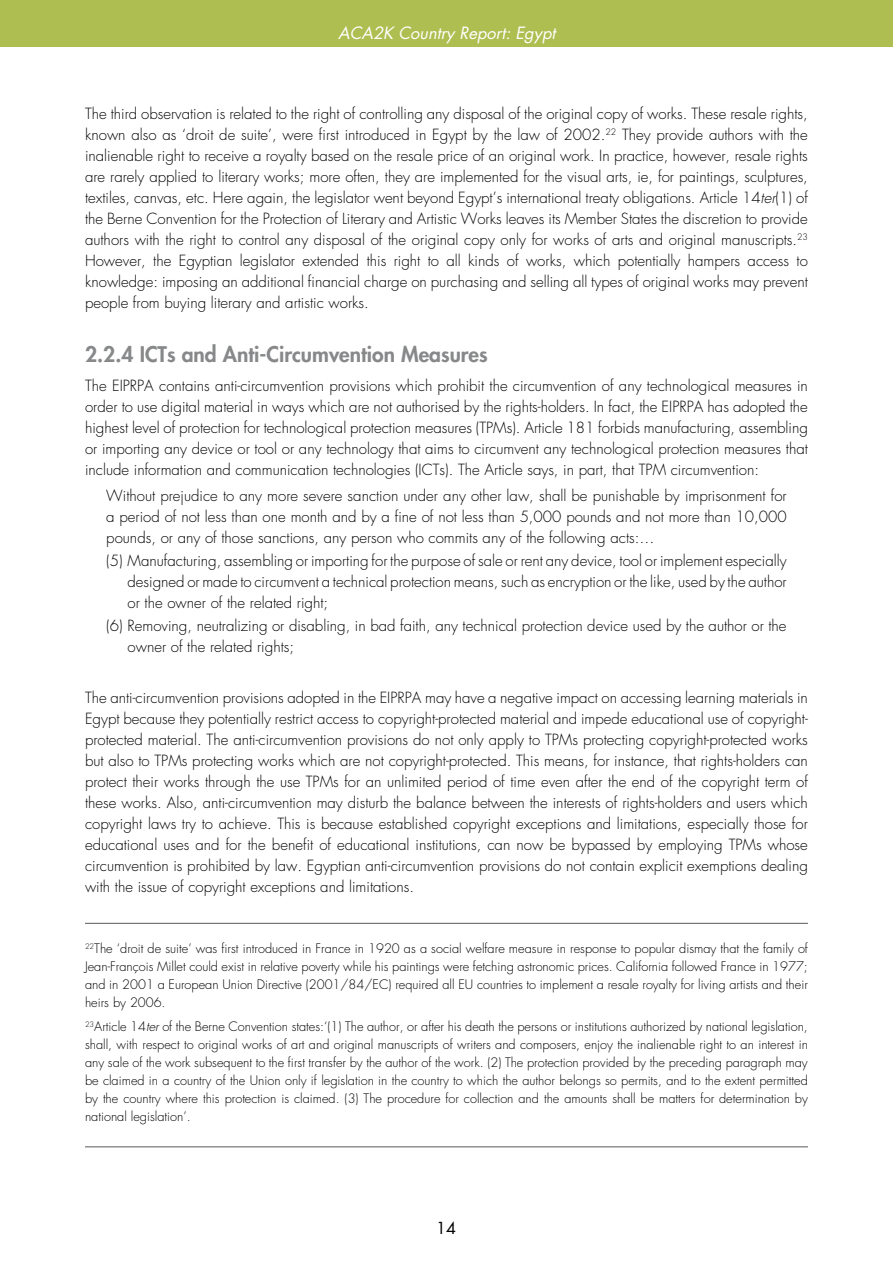
<style>
.page{position:relative;width:893px;height:1263px;background:#fff}
.page>*{position:absolute;margin:0;border:0;box-sizing:border-box;transform-origin:0 0}
.t1{font:800 21px "Futura Std";color:#878889}
.t2{font:italic 16.5px "Futura Std";color:#fff}
.t3{font:16.2px "Futura Std";color:#000}
.t4{font:300 15px/21px "Futura Std";color:#000;text-align:justify}
.t5{font:300 12.75px/18px "Futura Std";color:#000;text-align:justify}
.s1{font-style:italic}
</style>
<div class="page">
<hr style="left:85px;top:923px;width:723px;height:1px;background:#58585a">
<hr style="left:85px;top:1146px;width:723px;height:1px;background:#58585a">
<div style="left:0;top:0;width:893px;height:47px;background:#afbe50"></div>
<p class="t2" style="left:338px;top:23px;width:223px">ACA2K Country Report: Egypt</p>
<p class="t4" style="left:85px;top:103px;width:724px">The third observation is related to the right of controlling any disposal of the original copy of works. These resale rights, known also as ‘droit de suite’, were first introduced in Egypt by the law of 2002.<sup>22</sup> They provide authors with the inalienable right to receive a royalty based on the resale price of an original work. In practice, however, resale rights are rarely applied to literary works; more often, they are implemented for the visual arts, ie, for paintings, sculptures, textiles, canvas, etc. Here again, the legislator went beyond Egypt’s international treaty obligations. Article 14<span class="s1">ter</span>(1) of the Berne Convention for the Protection of Literary and Artistic Works leaves its Member States the discretion to provide authors with the right to control any disposal of the original copy only for works of arts and original manuscripts.<sup>23<br></sup>However, the Egyptian legislator extended this right to all kinds of works, which potentially hampers access to knowledge: imposing an additional financial charge on purchasing and selling all types of original works may prevent people from buying literary and artistic works.</p>
<h1 class="t1" style="left:85px;top:341px;width:404px">2.2.4 ICTs and Anti-Circumvention Measures</h1>
<p class="t4" style="left:85px;top:376px;width:724px">The EIPRPA contains anti-circumvention provisions which prohibit the circumvention of any technological measures in order to use digital material in ways which are not authorised by the rights-holders. In fact, the EIPRPA has adopted the highest level of protection for technological protection measures (TPMs). Article 181 forbids manufacturing, assembling or importing any device or tool or any technology that aims to circumvent any technological protection measures that include information and communication technologies (ICTs). The Article says, in part, that TPM circumvention:</p>
<p class="t4" style="left:106px;top:485px;width:682px">Without prejudice to any more severe sanction under any other law, shall be punishable by imprisonment for a period of not less than one month and by a fine of not less than 5,000 pounds and not more than 10,000 pounds, or any of those sanctions, any person who commits any of the following acts:…</p>
<p class="t4" style="left:128px;top:550px;width:661px;text-indent:-21px">(5) Manufacturing, assembling or importing for the purpose of sale or rent any device, tool or implement especially designed or made to circumvent a technical protection means, such as encryption or the like, used by the author or the owner of the related right;</p>
<p class="t4" style="left:128px;top:615px;width:660px;text-indent:-21px">(6) Removing, neutralizing or disabling, in bad faith, any technical protection device used by the author or the owner of the related rights;</p>
<p class="t4" style="left:85px;top:687px;width:724px">The anti-circumvention provisions adopted in the EIPRPA may have a negative impact on accessing learning materials in Egypt because they potentially restrict access to copyright-protected material and impede educational use of copyright&shy;protected material. The anti-circumvention provisions do not only apply to TPMs protecting copyright-protected works but also to TPMs protecting works which are not copyright-protected. This means, for instance, that rights-holders can protect their works through the use TPMs for an unlimited period of time even after the end of the copyright term of these works. Also, anti-circumvention may disturb the balance between the interests of rights-holders and users which copyright laws try to achieve. This is because established copyright exceptions and limitations, especially those for educational uses and for the benefit of educational institutions, can now be bypassed by employing TPMs whose circumvention is prohibited by law. Egyptian anti-circumvention provisions do not contain explicit exemptions dealing with the issue of copyright exceptions and limitations.</p>
<p class="t5" style="left:85px;top:940px;width:724px"><sup>22</sup>The ‘droit de suite’ was first introduced in France in 1920 as a social welfare measure in response to popular dismay that the family of Jean-François Millet could exist in relative poverty while his paintings were fetching astronomic prices. California followed France in 1977; and in 2001 a European Union Directive (2001/84/EC) required all EU countries to implement a resale royalty for living artists and their heirs by 2006.</p>
<p class="t5" style="left:85px;top:1018px;width:724px"><sup>23</sup>Article 14<span class="s1">ter</span>of the Berne Convention states:‘(1) The author, or after his death the persons or institutions authorized by national legislation, shall, with respect to original works of art and original manuscripts of writers and composers, enjoy the inalienable right to an interest in any sale of the work subsequent to the first transfer by the author of the work. (2) The protection provided by the preceding paragraph may be claimed in a country of the Union only if legislation in the country to which the author belongs so permits, and to the extent permitted by the country where this protection is claimed. (3) The procedure for collection and the amounts shall be matters for determination by national legislation’.</p>
<p class="t3" style="left:436px;top:1217px;width:21px">14</p>
</div>
